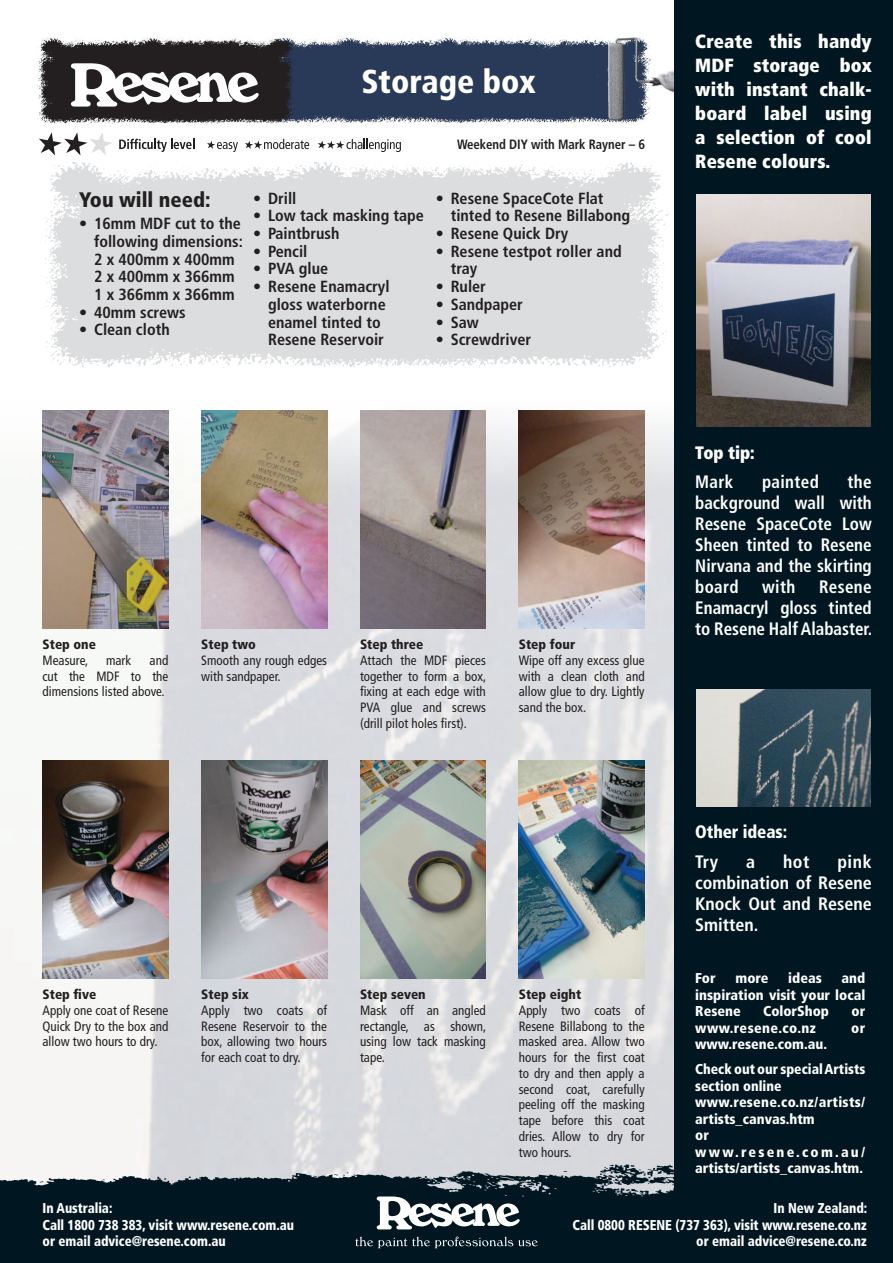
<style>
.page{position:relative;width:893px;height:1263px;background:#fff}
.page>*{position:absolute;margin:0;border:0;box-sizing:border-box;transform-origin:0 0}
.t1{font:900 condensed 33px "Frutiger";color:#fff}
.You_will_need_header{font:900 condensed 21px "Frutiger";color:#231f20}
.Intro_header{font:900 condensed 19.05px/24px "Frutiger";letter-spacing:.01em;color:#fff;text-align:justify}
.Side_panel_copy{font:700 condensed 18px/21px "Frutiger";color:#fff;text-align:justify;scale:.95 1}
.Side_panel_copy-2{font:700 condensed 18px/21px "Frutiger";color:#fff;text-align:justify}
.Side_panel_copy-3{font:900 condensed 18px "Frutiger";letter-spacing:-.005em;color:#fff;scale:.95 1}
.Intro_header-2{font:900 condensed 18px "Frutiger";color:#fff;scale:.95 1}
.Side_panel_copy-4{font:700 condensed 18px "Frutiger";letter-spacing:.02em;color:#fff;scale:.95 1}
.You_will_need_bullet{font:700 condensed 16.2px/17.7px "Frutiger";color:#231f20}
.Side_panel_copy-5{font:900 condensed 14.25px/16.5px "Frutiger";color:#fff}
.Side_panel_copy-6{font:900 condensed 14.25px/16.5px "Frutiger";color:#fff;scale:.92 1}
.Side_panel_copy-7{font:900 condensed 14.25px "Frutiger";letter-spacing:.03em;color:#fff}
.Steps{font:condensed 13.5px/15.8px "Frutiger";color:#231f20;text-align:justify}
.Steps_header{font:900 condensed 13.5px "Frutiger";color:#231f20}
.Steps-2{font:700 condensed 13.5px "Frutiger";letter-spacing:-.005em;color:#231f20;scale:.95 1}
</style>
<div class="page">
<img style="left:0;top:491px;width:674px;height:670px">
<svg style="left:42px;top:410px;width:632px;height:81px"></svg>
<img style="left:315px;top:37px;width:359px;height:87px">
<div style="left:674px;top:0;width:219px;height:1263px;background:#001722"></div>
<img style="left:37px;top:38px;width:278px;height:86px">
<img style="left:41px;top:155px;width:699px;height:213px">
<img style="left:0;top:1161px;width:674px;height:102px">
<svg style="left:39px;top:132px;width:73px;height:23px"></svg>
<svg style="left:119px;top:139px;width:75px;height:13px"></svg>
<svg style="left:318px;top:139px;width:83px;height:13px"></svg>
<svg style="left:245px;top:139px;width:64px;height:10px"></svg>
<svg style="left:207px;top:141px;width:31px;height:11px"></svg>
<svg style="left:355px;top:1236px;width:183px;height:12px;background:#2b3e47"></svg>
<svg style="left:377px;top:1196px;width:143px;height:33px"></svg>
<svg style="left:71px;top:63px;width:188px;height:44px"></svg>
<img style="left:201px;top:760px;width:126px;height:218px">
<img style="left:360px;top:760px;width:126px;height:218px">
<img style="left:519px;top:760px;width:126px;height:218px">
<img style="left:43px;top:760px;width:125px;height:218px">
<img style="left:201px;top:410px;width:126px;height:218px">
<img style="left:360px;top:410px;width:126px;height:218px">
<img style="left:519px;top:410px;width:126px;height:218px">
<img style="left:43px;top:410px;width:125px;height:218px">
<img style="left:696px;top:195px;width:175px;height:232px">
<img style="left:696px;top:690px;width:175px;height:117px">
<p class="t1" style="left:361px;top:62px;width:176px">Storage box</p>
<p class="Steps-2" style="left:457px;top:137px;width:199px">Weekend DIY with Mark Rayner – 6</p>
<p class="You_will_need_header" style="left:79px;top:187px;width:133px">You will need:</p>
<p class="You_will_need_bullet" style="left:79px;top:215px;width:165px;text-align:right">• 16mm MDF cut to the following dimensions:</p>
<p class="You_will_need_bullet" style="left:94px;top:250px;width:142px">2 x 400mm x 400mm</p>
<p class="You_will_need_bullet" style="left:94px;top:268px;width:142px">2 x 400mm x 366mm</p>
<p class="You_will_need_bullet" style="left:94px;top:286px;width:142px">1 x 366mm x 366mm</p>
<p class="You_will_need_bullet" style="left:79px;top:303px;width:108px">• 40mm screws</p>
<p class="You_will_need_bullet" style="left:79px;top:321px;width:92px">• Clean cloth</p>
<p class="You_will_need_bullet" style="left:253px;top:189px;width:45px">• Drill</p>
<p class="You_will_need_bullet" style="left:253px;top:207px;width:172px">• Low tack masking tape</p>
<p class="You_will_need_bullet" style="left:253px;top:225px;width:88px">• Paintbrush</p>
<p class="You_will_need_bullet" style="left:253px;top:242px;width:56px">• Pencil</p>
<p class="You_will_need_bullet" style="left:253px;top:260px;width:77px">• PVA glue</p>
<p class="You_will_need_bullet" style="left:268px;top:278px;width:123px;text-indent:-15px">• Resene Enamacryl gloss waterborne enamel tinted to<br>Resene Reservoir</p>
<p class="You_will_need_bullet" style="left:451px;top:189px;width:181px;text-indent:-15px">• Resene SpaceCote Flat tinted to Resene Billabong</p>
<p class="You_will_need_bullet" style="left:436px;top:225px;width:134px">• Resene Quick Dry</p>
<p class="You_will_need_bullet" style="left:451px;top:242px;width:173px;text-indent:-15px">• Resene testpot roller and tray</p>
<p class="You_will_need_bullet" style="left:436px;top:278px;width:52px">• Ruler</p>
<p class="You_will_need_bullet" style="left:436px;top:295px;width:89px">• Sandpaper</p>
<p class="You_will_need_bullet" style="left:436px;top:313px;width:45px">• Saw</p>
<p class="You_will_need_bullet" style="left:436px;top:331px;width:97px">• Screwdriver</p>
<p class="Steps_header" style="left:43px;top:636px;width:55px">Step one</p>
<p class="Steps" style="left:43px;top:652px;width:47px">Measure,</p>
<p class="Steps" style="left:106px;top:652px;width:27px">mark</p>
<p class="Steps" style="left:43px;top:652px;width:127px;text-indent:107px">and cut the MDF to the dimensions listed above.</p>
<p class="Steps_header" style="left:201px;top:636px;width:56px">Step two</p>
<p class="Steps" style="left:201px;top:652px;width:127px">Smooth any rough edges with sandpaper.</p>
<p class="Steps_header" style="left:360px;top:636px;width:65px">Step three</p>
<p class="Steps" style="left:360px;top:652px;width:128px">Attach the MDF pieces together to form a box, fixing at each edge with PVA glue and screws (drill pilot holes first).</p>
<p class="Steps_header" style="left:519px;top:636px;width:58px">Step four</p>
<p class="Steps" style="left:519px;top:652px;width:127px">Wipe off any excess glue with a clean cloth and allow glue to dry. Lightly sand the box.</p>
<p class="Steps_header" style="left:43px;top:986px;width:55px">Step five</p>
<p class="Steps" style="left:43px;top:1002px;width:127px">Apply one coat of Resene Quick Dry to the box and allow two hours to dry.</p>
<p class="Steps_header" style="left:201px;top:986px;width:49px">Step six</p>
<p class="Steps" style="left:201px;top:1002px;width:127px">Apply two coats of Resene Reservoir to the box, allowing two hours for each coat to dry.</p>
<p class="Steps_header" style="left:360px;top:986px;width:67px">Step seven</p>
<p class="Steps" style="left:360px;top:1002px;width:128px">Mask off an angled rectangle, as shown, using low tack masking tape.</p>
<p class="Steps_header" style="left:519px;top:986px;width:64px">Step eight</p>
<p class="Steps" style="left:519px;top:1002px;width:127px">Apply two coats of Resene Billabong to the masked area. Allow two hours for the first coat to dry and then apply a second coat, carefully peeling off the masking tape before this coat dries. Allow to dry for two hours.</p>
<p class="Intro_header" style="left:695px;top:29px;width:178px">Create this handy MDF storage box with instant chalk&shy;board label using a selection of cool Resene colours.</p>
<p class="Intro_header-2" style="left:695px;top:441px;width:64px">Top tip:</p>
<p class="Side_panel_copy" style="left:695px;top:471px;width:42px">Mark</p>
<p class="Side_panel_copy-4" style="left:762px;top:471px;width:61px">painted</p>
<p class="Side_panel_copy" style="left:695px;top:471px;width:187px;text-indent:152px">the background wall with Resene SpaceCote Low Sheen tinted to Resene Nirvana and the skirting board</p>
<p class="Side_panel_copy" style="left:762px;top:576px;width:36px">with</p>
<p class="Side_panel_copy" style="left:695px;top:576px;width:188px;text-indent:124px">Resene Enamacryl gloss tinted to Resene Half Alabaster.</p>
<p class="Side_panel_copy-3" style="left:695px;top:821px;width:98px">Other ideas:</p>
<p class="Side_panel_copy-2" style="left:695px;top:851px;width:24px">Try</p>
<p class="Side_panel_copy-2" style="left:746px;top:851px;width:10px">a</p>
<p class="Side_panel_copy-2" style="left:783px;top:851px;width:28px">hot</p>
<p class="Side_panel_copy-2" style="left:695px;top:851px;width:178px;text-indent:142px">pink combination of Resene Knock Out and Resene Smitten.</p>
<p class="Side_panel_copy-5" style="left:695px;top:970px;width:172px;text-align:justify;text-indent:146px">and inspiration visit your local Resene</p>
<p class="Side_panel_copy-5" style="left:695px;top:970px;width:22px">For</p>
<p class="Side_panel_copy-5" style="left:735px;top:970px;width:35px">more</p>
<p class="Side_panel_copy-5" style="left:788px;top:970px;width:35px">ideas</p>
<p class="Side_panel_copy-5" style="left:763px;top:1003px;width:67px">ColorShop</p>
<p class="Side_panel_copy-5" style="left:852px;top:1003px;width:15px">or</p>
<p class="Side_panel_copy-7" style="left:695px;top:1019px;width:122px">www.resene.co.nz</p>
<p class="Side_panel_copy-5" style="left:851px;top:1020px;width:16px">or</p>
<p class="Side_panel_copy-5" style="left:695px;top:1036px;width:133px">www.resene.com.au.</p>
<p class="Side_panel_copy-5" style="left:695px;top:1061px;width:172px">Check out our special Artists section online</p>
<p class="Side_panel_copy-5" style="left:695px;top:1094px;width:172px">www.resene.co.nz/artists/ artists_canvas.htm</p>
<p class="Side_panel_copy-5" style="left:695px;top:1127px;width:15px">or</p>
<p class="Side_panel_copy-5" style="left:695px;top:1144px;width:171px">www.resene.com.au/ artists/artists_canvas.htm.</p>
<p class="Side_panel_copy-6" style="left:43px;top:1200px;width:77px">In Australia:</p>
<p class="Side_panel_copy-6" style="left:43px;top:1217px;width:275px">Call 1800 738 383, visit www.resene.com.au or email advice@resene.com.au</p>
<p class="Side_panel_copy-6" style="left:774px;top:1200px;width:103px">In New Zealand:</p>
<p class="Side_panel_copy-6" style="left:573px;top:1217px;width:321px;text-align:right">Call 0800 RESENE (737 363), visit www.resene.co.nz or email advice@resene.co.nz</p>
</div>
